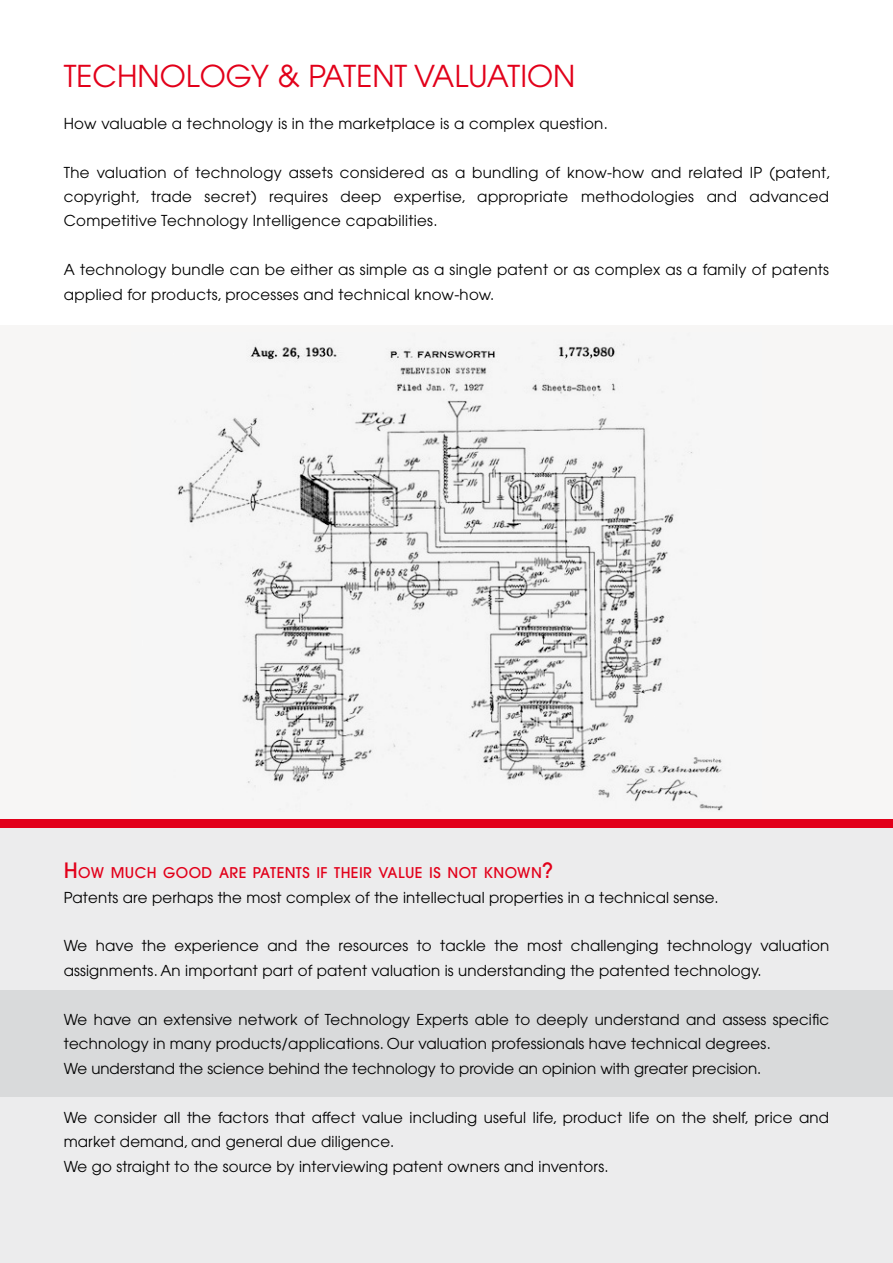
<style>
.page{position:relative;width:893px;height:1263px;background:#fff}
.page>*{position:absolute;margin:0;border:0;box-sizing:border-box;transform-origin:0 0}
.t1{font:30px "Avant Garde";color:#e2001a}
.t2{font:15px/24.5px "Avant Garde";letter-spacing:.01em;color:#000}
.t3{font:500 14.7px "Avant Garde";letter-spacing:.03em;color:#e2001a}
.s1{font-size:21px}
</style>
<div class="page">
<div style="left:0;top:823px;width:893px;height:440px;background:#ececed"></div>
<div style="left:0;top:991px;width:893px;height:106px;background:#d9dadb"></div>
<div style="left:0;top:325px;width:893px;height:502px;background:#f7f6f5"></div>
<img style="left:178px;top:343px;width:545px;height:468px">
<div style="left:0;top:819px;width:893px;height:8px;background:#e2001a"></div>
<h1 class="t1" style="left:64px;top:58px;width:513px">Tech nology &amp; Patent Valuation</h1>
<p class="t2" style="left:64px;top:111px;width:546px">How valuable a technology is in the marketplace is a complex question.</p>
<p class="t2" style="left:64px;top:160px;width:768px;text-align:justify">The valuation of technology assets considered as a bundling of know-how and related IP (patent, copyright, trade secret) requires deep expertise, appropriate methodologies and advanced Competitive Technology Intelligence capabilities.</p>
<p class="t2" style="left:64px;top:258px;width:767px">A technology bundle can be either as simple as a single patent or as complex as a family of patents applied for products, processes and technical know-how.</p>
<p class="t3" style="left:64px;top:864px;width:125px"><span class="s1">H</span>OW MUCH GOOD</p>
<p class="t3" style="left:219px;top:864px;width:61px">ARE PATENT</p>
<p class="t3" style="left:302px;top:864px;width:41px">SIF THEIR</p>
<p class="t3" style="left:379px;top:864px;width:80px">VALUE IS NOT</p>
<p class="t3" style="left:484px;top:864px;width:71px">KNOWN<span class="s1">?</span></p>
<p class="t2" style="left:64px;top:885px;width:656px">Patents are perhaps the most complex of the intellectual properties in a technical sense.</p>
<p class="t2" style="left:64px;top:934px;width:767px">We have the experience and the resources to tackle the most challenging technology valuation assignments. An important part of patent valuation is understanding the patented technology.</p>
<p class="t2" style="left:64px;top:1007px;width:767px">We have an extensive network of Technology Experts able to deeply understand and assess specific technology in many products/applications. Our valuation professionals have technical degrees.<br>We understand the science behind the technology to provide an opinion with greater precision.</p>
<p class="t2" style="left:64px;top:1105px;width:767px">We consider all the factors that affect value including useful life, product life on the shelf, price and market demand, and general due diligence.<br>We go straight to the source by interviewing patent owners and inventors.</p>
</div>
